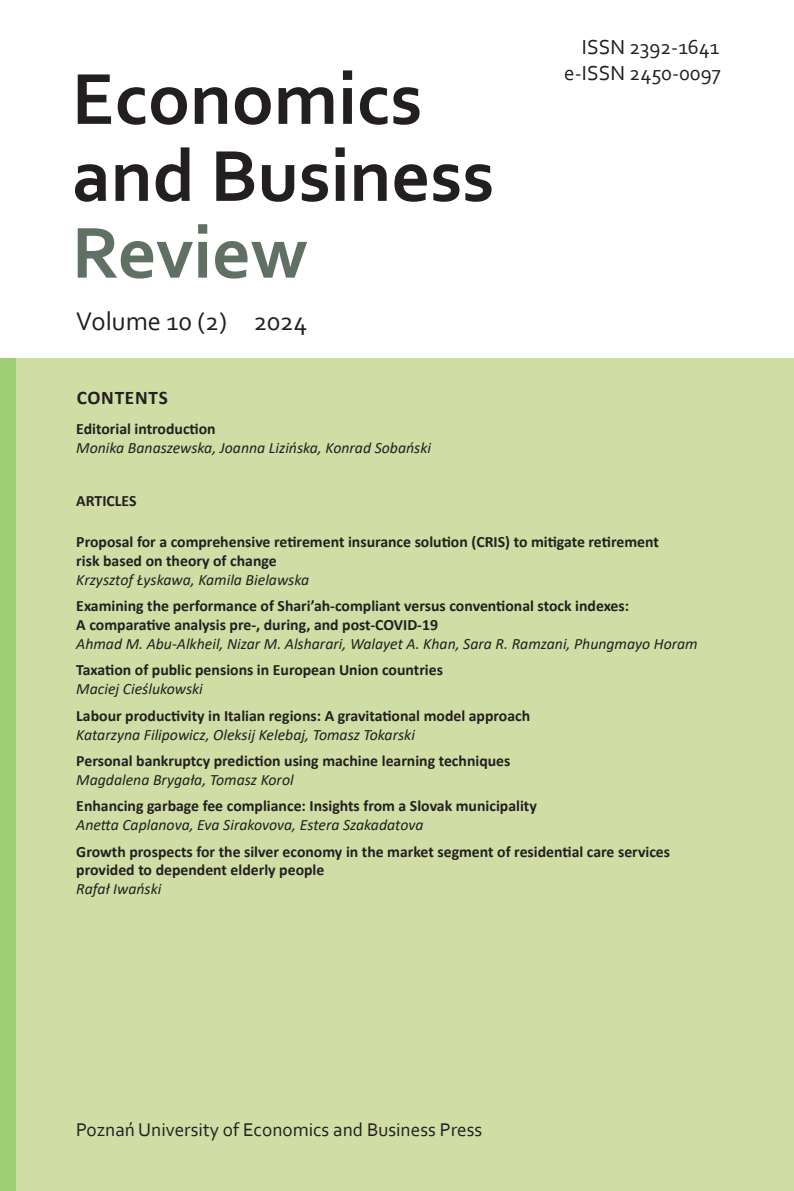
<style>
.page{position:relative;width:794px;height:1191px;background:#fff}
.page>*{position:absolute;margin:0;border:0;box-sizing:border-box;transform-origin:0 0}
.t1{font:700 75.6px/76.8px "Corbel";color:#231f20}
.t2{font:26.6px "Corbel";color:#231f20}
.t3{font:21.18px/25.4px "Corbel";color:#231f20}
.t4{font:19.25px "Corbel";color:#231f20}
.t5{font:700 19.25px "Calibri";letter-spacing:.04em;color:#231f20}
.t6{font:700 15.75px/18.9px "Calibri";color:#231f20}
.t7{font:italic 15.75px/18.9px "Calibri";color:#231f20}
.s1{color:#607163}
.s2{font-weight:700;font-style:normal}
.s3{color:#fff}
.s4{font-weight:400;font-style:italic}
</style>
<div class="page">
<div style="left:0;top:358px;width:16px;height:833px;background:#9fce75"></div>
<div style="left:16px;top:358px;width:778px;height:833px;background:#d0dda5"></div>
<p class="t1" style="left:72px;top:58px;width:424px">Economics and Business<br><span class="s1">Review</span></p>
<p class="t2" style="left:76px;top:304px;width:233px">Volume 10 (2) 2024</p>
<p class="t5" style="left:77px;top:384px;width:93px">CONTENTS</p>
<p class="t7" style="left:76px;top:419px;width:356px"><span class="s2">Editorial introduction<br></span>Monika Banaszewska, Joanna Lizińska, Konrad Sobański</p>
<p class="t3" style="left:564px;top:34px;width:158px"><span class="s3">e-</span>ISSN 2392-1641 e-ISSN 2450-0097</p>
<p class="t6" style="left:76px;top:491px;width:62px">ARTICLES</p>
<p class="t6" style="left:76px;top:532px;width:584px">Proposal for a comprehensive retirement insurance solution (CRIS) to mitigate retirement risk based on theory of change<br><span class="s4">Krzysztof Łyskawa, Kamila Bielawska</span></p>
<p class="t6" style="left:76px;top:596px;width:623px">Examining the performance of Shari’ah -compliant versus conventional stock indexes:<br>A comparative analysis pre-, during, and post-COVID-19<br><span class="s4">Ahmad M. Abu-Alkheil, Nizar M. Alsharari, Walayet A. Khan, Sara R. Ramzani, Phungmayo Horam</span></p>
<p class="t6" style="left:76px;top:660px;width:368px">Taxation of public pensions in European Union countries<br><span class="s4">Maciej Cieślukowski</span></p>
<p class="t6" style="left:76px;top:706px;width:455px">Labour productivity in Italian regions: A gravitational model approach<br><span class="s4">Katarzyna Filipowicz, Oleksij Kelebaj, Tomasz Tokarski</span></p>
<p class="t6" style="left:76px;top:751px;width:436px">Personal bankruptcy prediction using machine learning techniques<br><span class="s4">Magdalena Brygała, Tomasz Korol</span></p>
<p class="t6" style="left:76px;top:796px;width:462px">Enhancing garbage fee compliance: Insights from a Slovak municipality<br><span class="s4">Anetta Caplanova, Eva Sirakovova, Estera Szakadatova</span></p>
<p class="t6" style="left:76px;top:841px;width:595px">Growth prospects for the silver economy in the market segment of residential care services provided to dependent elderly people<br><span class="s4">Rafał Iwański</span></p>
<p class="t4" style="left:76px;top:1117px;width:407px">Poznań University of Economics and Business Press</p>
</div>
